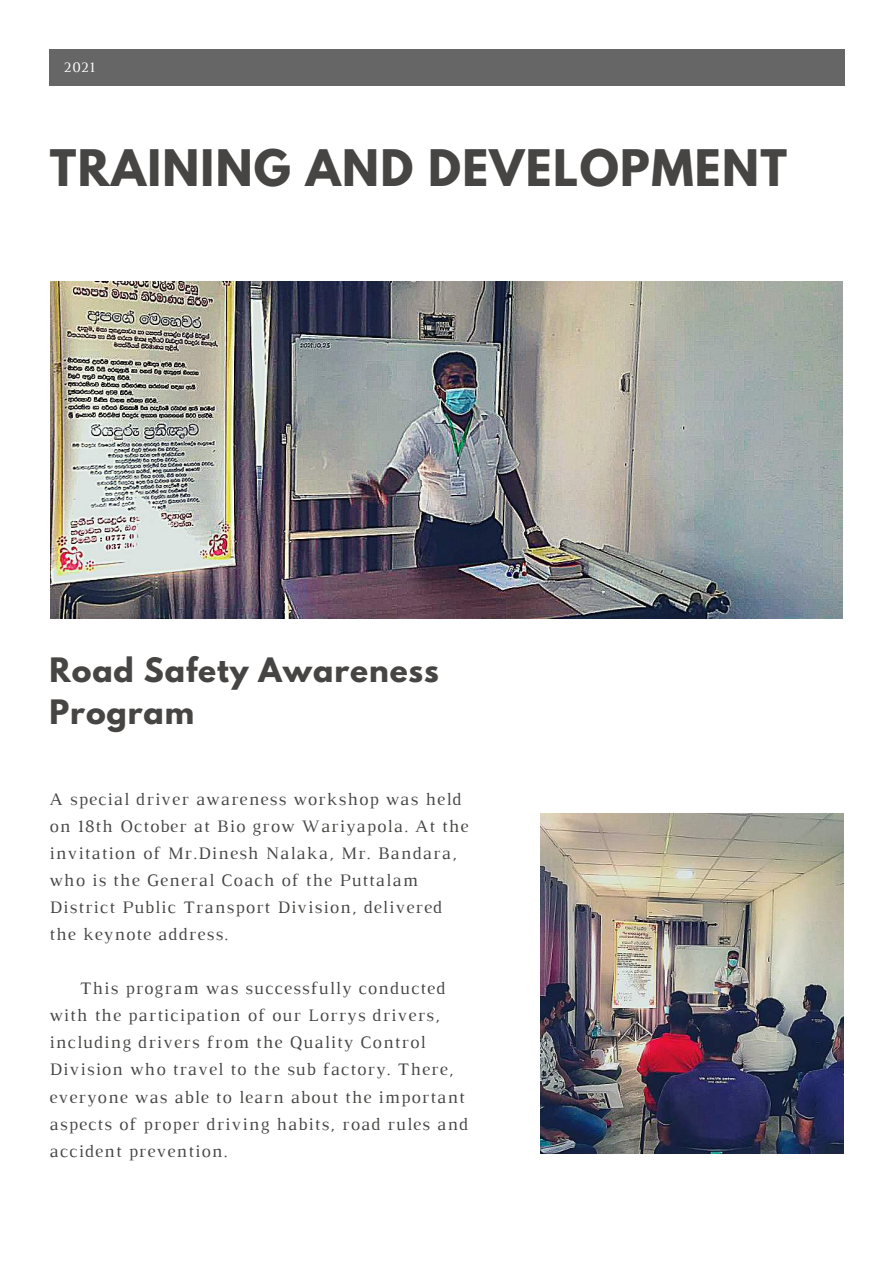
<style>
.page{position:relative;width:894px;height:1264px;background:#fff}
.page>*{position:absolute;margin:0;border:0;box-sizing:border-box;transform-origin:0 0}
.t1{font:700 44.55px "League Spartan";letter-spacing:.03em;color:#464544}
.t2{font:700 29.85px/41.7px "League Spartan";letter-spacing:.03em;color:#464544}
.t3{font:17.85px/27px "Luthier";letter-spacing:.06em;color:#464544}
.t4{font:14.85px "Luthier";color:#fff}
</style>
<div class="page">
<div style="left:50px;top:50px;width:794px;height:36px;background:#666"></div>
<img style="left:51px;top:281px;width:791px;height:337px">
<img style="left:540px;top:813px;width:303px;height:340px">
<p class="t4" style="left:64px;top:61px;width:32px">2021</p>
<h1 class="t1" style="left:50px;top:146px;width:738px">TRAINING AND DEVELOPMENT</h1>
<h2 class="t2" style="left:49px;top:653px;width:390px">Road Safety Awareness<br>Program</h2>
<p class="t3" style="left:49px;top:787px;width:420px">A special driver awareness workshop was held on 18th October at Bio grow Wariyapola. At the invitation of Mr.Dinesh Nalaka, Mr. Bandara, who is the General Coach of the Puttalam District Public Transport Division, delivered the keynote address.</p>
<p class="t3" style="left:49px;top:976px;width:420px;text-indent:30px">This program was successfully conducted with the participation of our Lorrys drivers, including drivers from the Quality Control Division who travel to the sub factory. There, everyone was able to learn about the important aspects of proper driving habits, road rules and accident prevention.</p>
</div>
